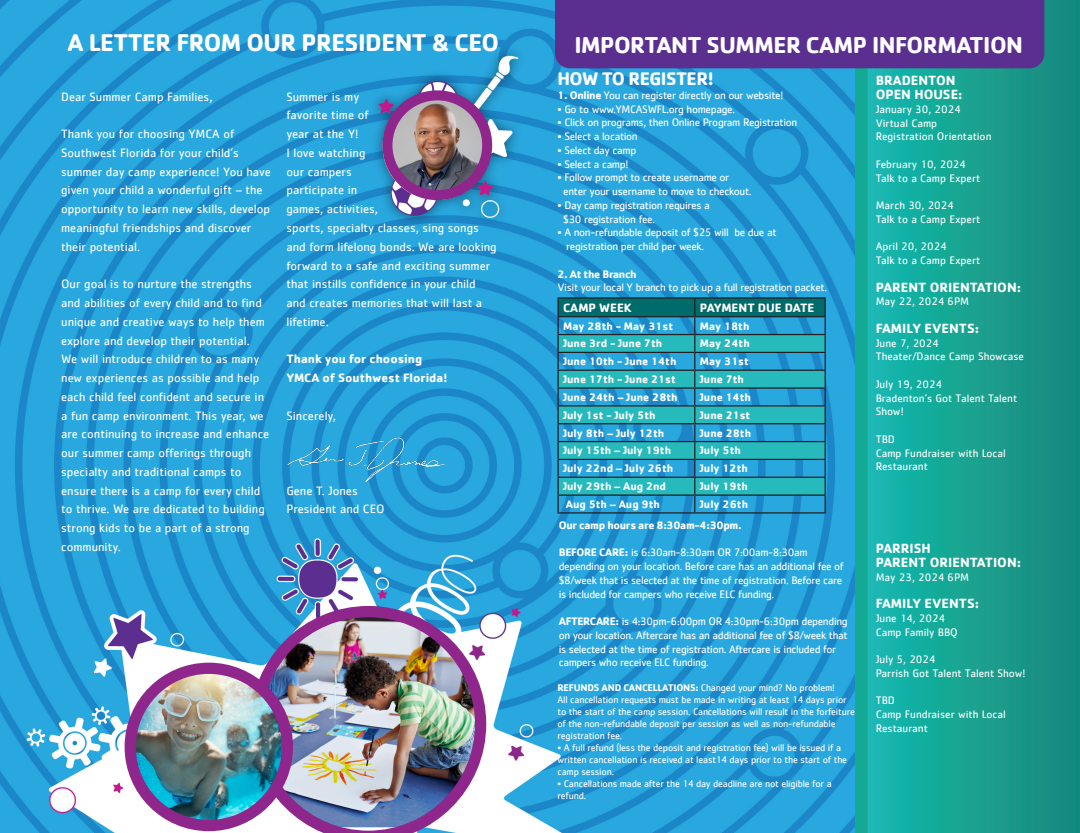
<style>
.page{position:relative;width:1080px;height:833px;background:#fff}
.page>*{position:absolute;margin:0;border:0;box-sizing:border-box;transform-origin:0 0}
.t1{font:700 25px "Cachet";letter-spacing:-.02em;color:#fff}
.t2{font:700 23.75px "Cachet";letter-spacing:-.02em;color:#fff}
.t3{font:700 18.75px "Cachet";letter-spacing:-.03em;color:#fff}
.t4{font:700 13.75px "Cachet";color:#fff}
.t5{font:12.5px/18.8px "Cachet";color:#fff}
.t6{font:700 12.5px "Cachet";color:#fff}
.t7{font:11.25px/13.8px "Cachet";letter-spacing:-.03em;color:#fff}
.t8{font:11.25px/13.8px "Cachet";color:#fff}
.t9{font:700 11.25px "Cachet";color:#fff}
.t10{font:700 11.25px "Cachet";letter-spacing:-.03em;color:#fff}
.t11{font:10px/12px "Cachet";letter-spacing:-.02em;color:#fff}
.s1{font-weight:700}
</style>
<div class="page">
<img style="left:0;top:0;width:1080px;height:832px">
<div style="left:555px;top:0;width:489px;height:68px;background:#5b2f90"></div>
<img style="left:250px;top:606px;width:236px;height:226px">
<img style="left:130px;top:669px;width:157px;height:154px">
<div style="left:125px;top:662px;width:168px;height:169px;border:11px solid #8f268c;border-radius:50%"></div>
<img style="left:387px;top:95px;width:100px;height:100px;border-radius:50px">
<div style="left:382px;top:90px;width:110px;height:110px;border:10px solid #8f268c;border-radius:50%"></div>
<img style="left:286px;top:430px;width:161px;height:54px">
<hr style="left:558px;top:297px;width:137px;height:1px;background:#231f20">
<hr style="left:695px;top:297px;width:131px;height:1px;background:#231f20">
<svg style="left:558px;top:298px;width:268px;height:214px;background:#229bb6"></svg>
<hr style="left:558px;top:512px;width:137px;height:1px;background:#231f20">
<hr style="left:695px;top:512px;width:131px;height:1px;background:#231f20">
<p class="t1" style="left:68px;top:27px;width:433px">A LETTER FROM OUR PRESIDENT &amp; CEO</p>
<p class="t2" style="left:574px;top:29px;width:450px">IMPORTANT SUMMER CAMP INFORMATION</p>
<p class="t3" style="left:558px;top:66px;width:158px">HOW TO REGISTER!</p>
<p class="t7" style="left:558px;top:88px;width:227px"><span class="s1">1. Online</span> You can register directly on our website!</p>
<p class="t7" style="left:558px;top:102px;width:179px">• Go to www.YMCASWFL.org homepage.</p>
<p class="t7" style="left:558px;top:115px;width:241px">• Click on programs, then Online Program Registration</p>
<p class="t7" style="left:558px;top:129px;width:82px">• Select a location</p>
<p class="t7" style="left:558px;top:143px;width:80px">• Select day camp</p>
<p class="t7" style="left:558px;top:157px;width:73px">• Select a camp!</p>
<p class="t7" style="left:558px;top:170px;width:173px">• Follow prompt to create username or</p>
<p class="t7" style="left:563px;top:184px;width:190px">enter your username to move to checkout.</p>
<p class="t7" style="left:558px;top:198px;width:154px">• Day camp registration requires a</p>
<p class="t7" style="left:563px;top:212px;width:93px">$30 registration fee.</p>
<p class="t7" style="left:558px;top:225px;width:221px">• A non-refundable deposit of $25 will be due at</p>
<p class="t7" style="left:566px;top:239px;width:140px">registration per child per week.</p>
<p class="t10" style="left:558px;top:266px;width:81px">2. At the Branch</p>
<p class="t7" style="left:558px;top:280px;width:271px">Visit your local Y branch to pick up a full registration packet.</p>
<p class="t4" style="left:876px;top:72px;width:81px">BRADENTON</p>
<p class="t4" style="left:876px;top:85px;width:88px">OPEN HOUSE:</p>
<p class="t8" style="left:876px;top:102px;width:86px">January 30, 2024</p>
<p class="t8" style="left:876px;top:116px;width:63px">Virtual Camp</p>
<p class="t8" style="left:876px;top:129px;width:117px">Registration Orientation</p>
<p class="t8" style="left:876px;top:157px;width:92px">February 10, 2024</p>
<p class="t8" style="left:876px;top:171px;width:106px">Talk to a Camp Expert</p>
<p class="t8" style="left:876px;top:198px;width:80px">March 30, 2024</p>
<p class="t8" style="left:876px;top:212px;width:106px">Talk to a Camp Expert</p>
<p class="t8" style="left:876px;top:239px;width:72px">April 20, 2024</p>
<p class="t8" style="left:876px;top:253px;width:106px">Talk to a Camp Expert</p>
<p class="t4" style="left:876px;top:278px;width:147px">PARENT ORIENTATION:</p>
<p class="t8" style="left:876px;top:294px;width:95px">May 22, 2024 6PM</p>
<p class="t4" style="left:876px;top:319px;width:105px">FAMILY EVENTS:</p>
<p class="t8" style="left:876px;top:336px;width:65px">June 7, 2024</p>
<p class="t8" style="left:876px;top:349px;width:150px">Theater/Dance Camp Showcase</p>
<p class="t8" style="left:876px;top:377px;width:68px">July 19, 2024</p>
<p class="t8" style="left:876px;top:391px;width:143px">Bradenton’s Got Talent Talent<br>Show!</p>
<p class="t7" style="left:876px;top:432px;width:21px">TBD</p>
<p class="t8" style="left:876px;top:446px;width:132px">Camp Fundraiser with Local</p>
<p class="t8" style="left:876px;top:459px;width:54px">Restaurant</p>
<p class="t5" style="left:61px;top:87px;width:153px">Dear Summer Camp Families,</p>
<p class="t5" style="left:61px;top:124px;width:211px">Thank you for choosing YMCA of Southwest Florida for your child’s summer day camp experience! You have given your child a wonderful gift – the opportunity to learn new skills, develop meaningful friendships and discover their potential.</p>
<p class="t5" style="left:61px;top:274px;width:210px">Our goal is to nurture the strengths and abilities of every child and to find unique and creative ways to help them explore and develop their potential.<br>We will introduce children to as many new experiences as possible and help each child feel confident and secure in a fun camp environment. This year, we are continuing to increase and enhance our summer camp offerings through specialty and traditional camps to ensure there is a camp for every child to thrive. We are dedicated to building strong kids to be a part of a strong community.</p>
<p class="t5" style="left:286px;top:87px;width:212px">Summer is my<br>favorite time of<br>year at the Y!<br>I love watching<br>our campers<br>participate in<br>games, activities,<br>sports, specialty classes, sing songs and form lifelong bonds. We are looking forward to a safe and exciting summer that instills confidence in your child and creates memories that will last a lifetime.</p>
<p class="t6" style="left:286px;top:351px;width:137px">Thank you for choosing</p>
<p class="t6" style="left:286px;top:370px;width:162px">YMCA of Southwest Florida!</p>
<p class="t5" style="left:286px;top:406px;width:51px">Sincerely,</p>
<p class="t6" style="left:563px;top:299px;width:70px">CAMP WEEK</p>
<p class="t6" style="left:700px;top:299px;width:116px">PAYMENT DUE DATE</p>
<p class="t9" style="left:563px;top:318px;width:112px">May 28th - May 31st</p>
<p class="t9" style="left:700px;top:318px;width:51px">May 18th</p>
<p class="t9" style="left:563px;top:336px;width:101px">June 3rd - June 7th</p>
<p class="t9" style="left:700px;top:336px;width:51px">May 24th</p>
<p class="t9" style="left:563px;top:354px;width:115px">June 10th - June 14th</p>
<p class="t9" style="left:700px;top:354px;width:51px">May 31st</p>
<p class="t9" style="left:563px;top:372px;width:114px">June 17th - June 21st</p>
<p class="t9" style="left:700px;top:372px;width:46px">June 7th</p>
<p class="t9" style="left:563px;top:390px;width:116px">June 24th – June 28th</p>
<p class="t9" style="left:700px;top:390px;width:53px">June 14th</p>
<p class="t9" style="left:563px;top:407px;width:94px">July 1st - July 5th</p>
<p class="t9" style="left:700px;top:407px;width:52px">June 21st</p>
<p class="t9" style="left:563px;top:425px;width:103px">July 8th – July 12th</p>
<p class="t9" style="left:700px;top:425px;width:53px">June 28th</p>
<p class="t9" style="left:563px;top:443px;width:110px">July 15th – July 19th</p>
<p class="t9" style="left:700px;top:443px;width:43px">July 5th</p>
<p class="t9" style="left:563px;top:461px;width:112px">July 22nd – July 26th</p>
<p class="t9" style="left:700px;top:461px;width:50px">July 12th</p>
<p class="t9" style="left:563px;top:479px;width:104px">July 29th – Aug 2nd</p>
<p class="t9" style="left:700px;top:479px;width:50px">July 19th</p>
<p class="t9" style="left:566px;top:497px;width:96px">Aug 5th – Aug 9th</p>
<p class="t9" style="left:700px;top:497px;width:50px">July 26th</p>
<p class="t5" style="left:286px;top:481px;width:73px">Gene T. Jones</p>
<p class="t5" style="left:286px;top:499px;width:100px">President and CEO</p>
<p class="t10" style="left:559px;top:517px;width:184px">Our camp hours are 8:30am-4:30pm.</p>
<p class="t7" style="left:559px;top:545px;width:250px"><span class="s1">BEFORE CARE:</span> is 6:30am-8:30am OR 7:00am-8:30am</p>
<p class="t7" style="left:559px;top:559px;width:287px">depending on your location. Before care has an additional fee of $8/week that is selected at the time of registration. Before care is included for campers who receive ELC funding.</p>
<p class="t7" style="left:559px;top:614px;width:290px;text-align:justify"><span class="s1">AFTERCARE:</span> is 4:30pm-6:00pm OR 4:30pm-6:30pm depending on your location. Aftercare has an additional fee of $8/week that is selected at the time of registration. Aftercare is included for</p>
<p class="t7" style="left:559px;top:655px;width:152px">campers who receive ELC funding.</p>
<p class="t11" style="left:558px;top:681px;width:279px"><span class="s1">REFUNDS AND CANCELLATIONS:</span> Changed your mind? No problem!</p>
<p class="t11" style="left:558px;top:693px;width:299px">All cancellation requests must be made in writing at least 14 days prior to the start of the camp session. Cancellations will result in the forfeiture of the non-refundable deposit per session as well as non-refundable registration fee.</p>
<p class="t11" style="left:558px;top:741px;width:291px">• A full refund (less the deposit and registration fee) will be issued if a written cancellation is received at least14 days prior to the start of the camp session.</p>
<p class="t11" style="left:558px;top:777px;width:276px">• Cancellations made after the 14 day deadline are not eligible for a refund.</p>
<p class="t4" style="left:876px;top:539px;width:57px">PARRISH</p>
<p class="t4" style="left:876px;top:553px;width:147px">PARENT ORIENTATION:</p>
<p class="t8" style="left:876px;top:569px;width:95px">May 23, 2024 6PM</p>
<p class="t4" style="left:876px;top:594px;width:105px">FAMILY EVENTS:</p>
<p class="t8" style="left:876px;top:611px;width:71px">June 14, 2024</p>
<p class="t8" style="left:876px;top:624px;width:84px">Camp Family BBQ</p>
<p class="t8" style="left:876px;top:652px;width:61px">July 5, 2024</p>
<p class="t8" style="left:876px;top:666px;width:151px">Parrish Got Talent Talent Show!</p>
<p class="t7" style="left:876px;top:693px;width:21px">TBD</p>
<p class="t8" style="left:876px;top:707px;width:132px">Camp Fundraiser with Local</p>
<p class="t8" style="left:876px;top:721px;width:54px">Restaurant</p>
</div>
